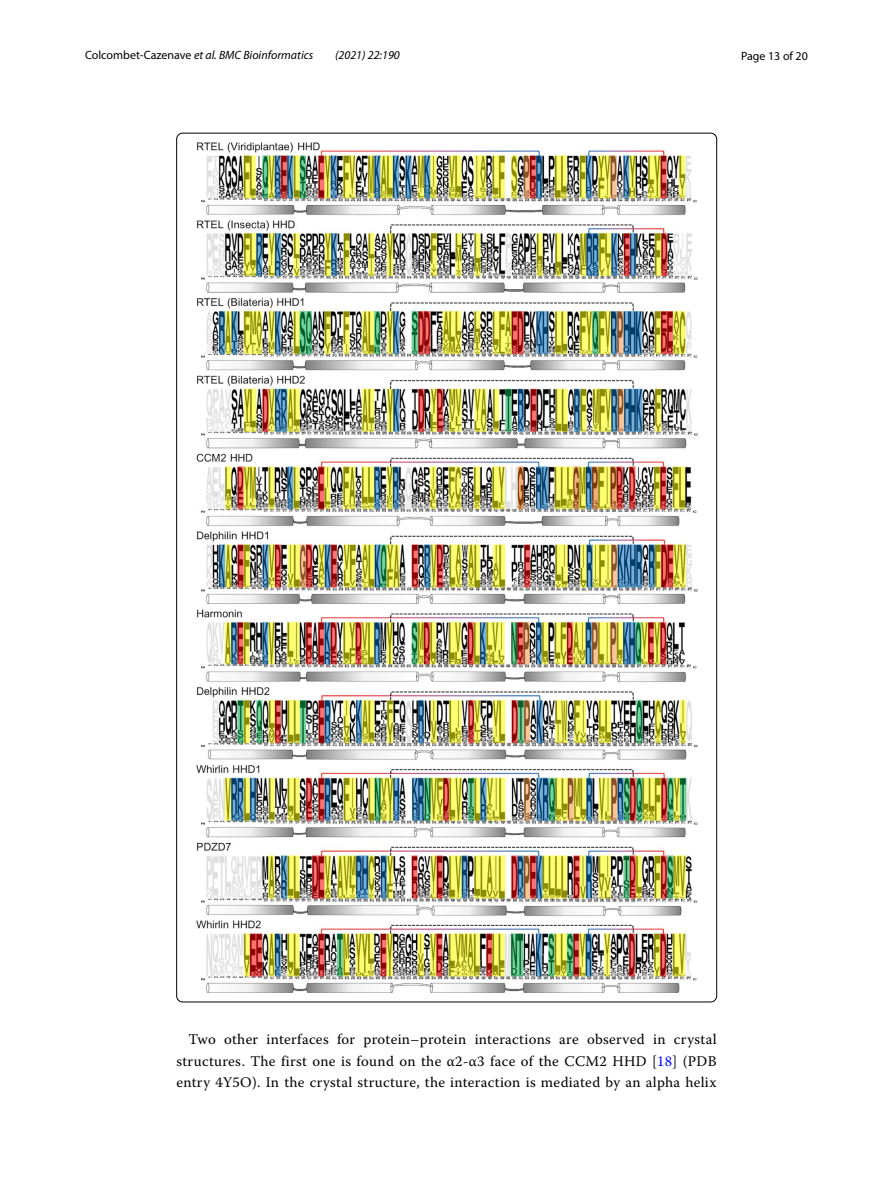
<style>
.page{position:relative;width:893px;height:1187px;background:#fff}
.page>*{position:absolute;margin:0;border:0;box-sizing:border-box;transform-origin:0 0}
.t1{font:14.7px/21.3px "Warnock Pro";letter-spacing:.02em;color:#000;text-align:justify}
.t2{font:italic 12px "Myriad Pro";color:#000}
.t3{font:12px "Myriad Pro";color:#000}
.s1{font-style:normal}
.s2{color:#00f}
</style>
<div class="page">
<img style="left:196px;top:142px;width:501px;height:850px">
<p class="t2" style="left:85px;top:48px;width:230px"><span class="s1">Colcombet‑Cazenave</span> et al. BMC Bioinformatics</p>
<p class="t2" style="left:335px;top:48px;width:66px">(2021) 22:190</p>
<p class="t3" style="left:741px;top:48px;width:68px">Page 13 of 20</p>
<p class="t1" style="left:176px;top:1028px;width:542px;text-indent:12px">Two other interfaces for protein–protein interactions are observed in crystal structures. The first one is found on the α2-α3 face of the CCM2 HHD [<span class="s2">18</span>] (PDB entry 4Y5O). In the crystal structure, the interaction is mediated by an alpha helix</p>
</div>
